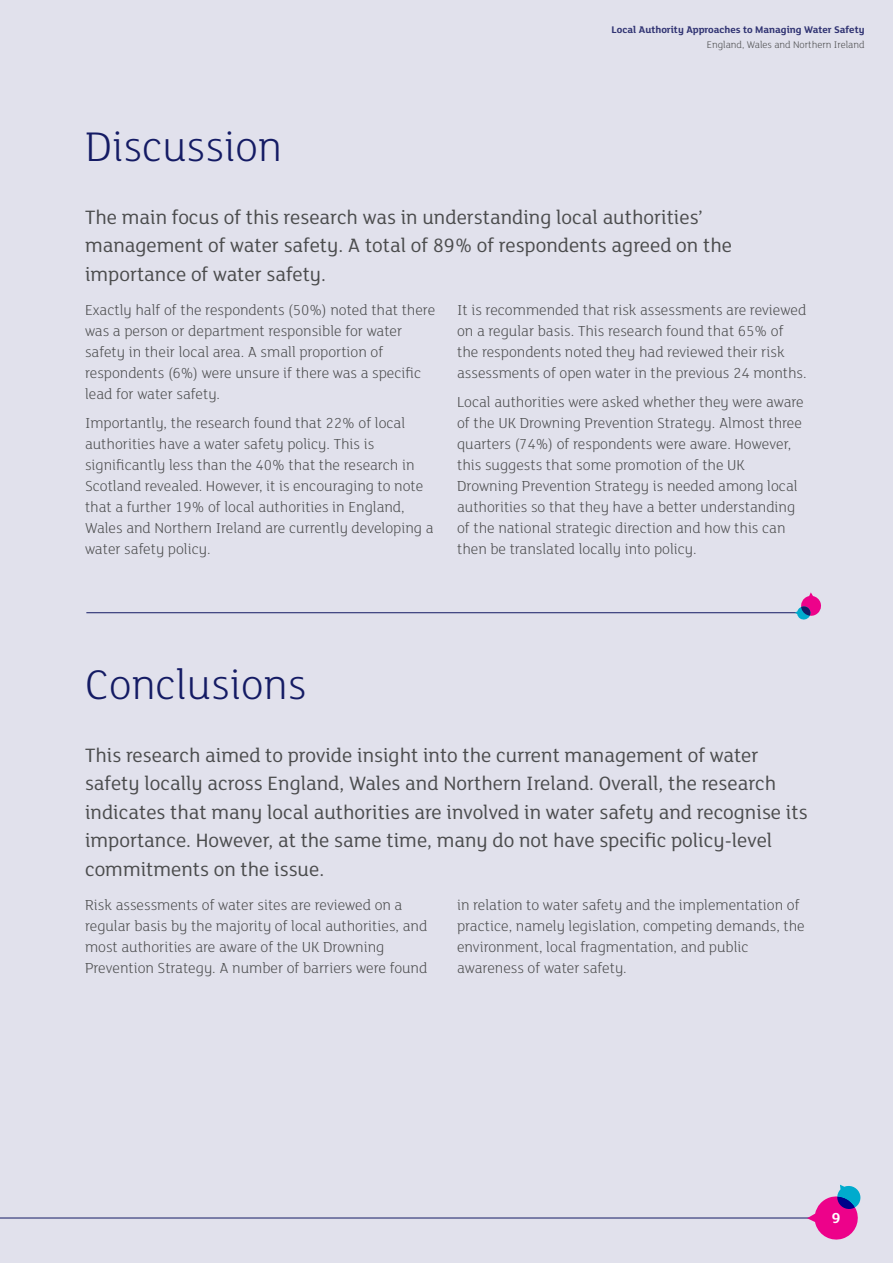
<style>
.page{position:relative;width:893px;height:1263px;background:#e1e1ec}
.page>*{position:absolute;margin:0;border:0;box-sizing:border-box;transform-origin:0 0}
.t1{font:300 45px "FS Lola";color:#141b64}
.t2{font:21px/28.5px "FS Lola";color:#4b4c4d}
.t3{font:300 15.75px/21px "FS Lola";color:#4b4c4d}
.t4{font:700 15.75px "FS Lola";color:#fff}
.t5{font:700 10.5px "FS Lola";color:#313473}
.t6{font:300 10.5px "FS Lola";color:#4b4c4d}
</style>
<div class="page">
<hr style="left:86px;top:612px;width:722px;height:1px;background:#141b64">
<svg style="left:795px;top:592px;width:26px;height:28px"></svg>
<hr style="left:0;top:1217px;width:813px;height:1px;background:#141b64">
<svg style="left:807px;top:1185px;width:54px;height:55px"></svg>
<p class="t1" style="left:85px;top:118px;width:199px">Discussion</p>
<p class="t5" style="left:612px;top:23px;width:255px">Local Authority Approaches to Managing Water Safety</p>
<p class="t6" style="left:707px;top:38px;width:159px">England, Wales and Northern Ireland</p>
<p class="t2" style="left:85px;top:202px;width:648px">The main focus of this research was in understanding local authorities’ management of water safety. A total of 89% of respondents agreed on the importance of water safety.</p>
<p class="t3" style="left:85px;top:298px;width:352px">Exactly half of the respondents (50%) noted that there was a person or department responsible for water safety in their local area. A small proportion of respondents (6%) were unsure if there was a specific lead for water safety.</p>
<p class="t3" style="left:85px;top:412px;width:350px">Importantly, the research found that 22% of local authorities have a water safety policy. This is significantly less than the 40% that the research in Scotland revealed. However, it is encouraging to note that a further 19% of local authorities in England, Wales and Northern Ireland are currently developing a water safety policy.</p>
<p class="t3" style="left:457px;top:298px;width:351px">It is recommended that risk assessments are reviewed on a regular basis. This research found that 65% of the respondents noted they had reviewed their risk assessments of open water in the previous 24 months.</p>
<p class="t3" style="left:457px;top:391px;width:348px">Local authorities were asked whether they were aware of the UK Drowning Prevention Strategy. Almost three quarters (74%) of respondents were aware. However, this suggests that some promotion of the UK Drowning Prevention Strategy is needed among local authorities so that they have a better understanding of the national strategic direction and how this can then be translated locally into policy.</p>
<p class="t1" style="left:85px;top:656px;width:223px">Conclusions</p>
<p class="t2" style="left:85px;top:740px;width:724px">This research aimed to provide insight into the current management of water safety locally across England, Wales and Northern Ireland. Overall, the research indicates that many local authorities are involved in water safety and recognise its importance. However, at the same time, many do not have specific policy-level commitments on the issue.</p>
<p class="t3" style="left:85px;top:893px;width:344px">Risk assessments of water sites are reviewed on a regular basis by the majority of local authorities, and most authorities are aware of the UK Drowning Prevention Strategy. A number of barriers were found</p>
<p class="t3" style="left:457px;top:893px;width:349px">in relation to water safety and the implementation of practice, namely legislation, competing demands, the environment, local fragmentation, and public awareness of water safety.</p>
<p class="t4" style="left:832px;top:1207px;width:10px">9</p>
</div>
